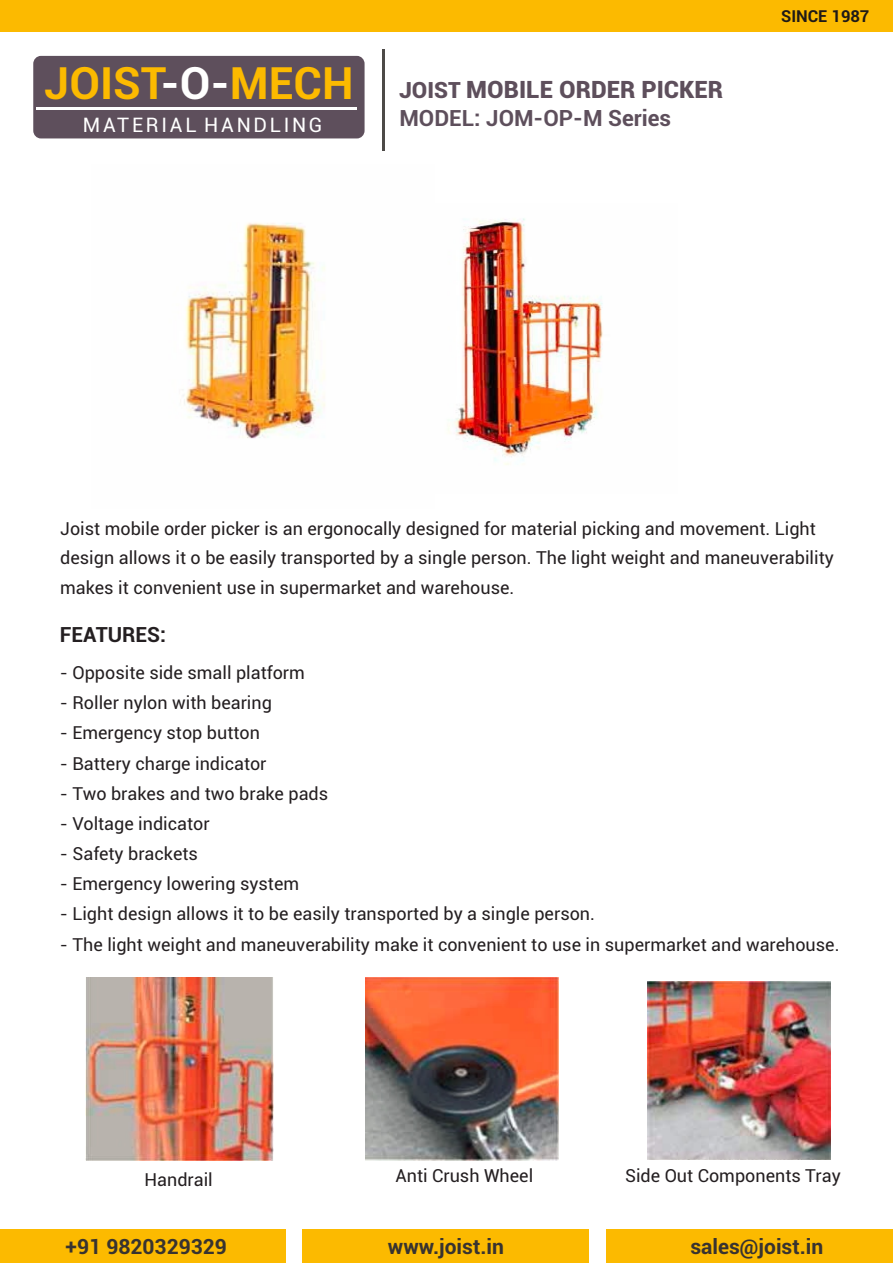
<style>
.page{position:relative;width:894px;height:1263px;background:#fff}
.page>*{position:absolute;margin:0;border:0;box-sizing:border-box;transform-origin:0 0}
.t1{font:700 44.55px "Roboto";color:#fcba00}
.t2{font:30px "Roboto";letter-spacing:.135em;color:#fff}
.t3{font:24px "Roboto Bk";color:#5e4f5c}
.t4{font:700 22.5px "Roboto";color:#5e4f5c}
.t5{font:700 21px "Roboto";color:#383330}
.t6{font:700 21px "Roboto";color:#241f21}
.t7{font:20.1px "Roboto";letter-spacing:.135em;color:#fff}
.t8{font:18px/29.4px "Roboto";color:#241f21}
.t9{font:700 16.5px "Roboto";color:#1f1a17}
.s1{color:#fff}
.s2{font-size:22.5px}
</style>
<div class="page">
<div style="left:0;top:0;width:893px;height:32px;background:#fcba00"></div>
<hr style="left:382px;top:49px;width:3px;height:102px;background:#4d4a47">
<div style="left:0;top:1229px;width:286px;height:34px;background:#fcba00"></div>
<div style="left:303px;top:1229px;width:286px;height:34px;background:#fcba00"></div>
<div style="left:606px;top:1229px;width:286px;height:34px;background:#fcba00"></div>
<div style="left:33px;top:56px;width:332px;height:82px;background:#5e4f5c;border-radius:8px"></div>
<hr style="left:36px;top:107px;width:320px;height:2px;background:#fff">
<img style="left:182px;top:222px;width:143px;height:217px">
<img style="left:448px;top:218px;width:155px;height:247px">
<img style="left:86px;top:977px;width:187px;height:184px">
<img style="left:366px;top:977px;width:192px;height:184px">
<img style="left:647px;top:981px;width:183px;height:178px">
<h1 class="t1" style="left:45px;top:66px;width:310px">JOIST<span class="s1">-O-</span>MECH</h1>
<p class="t7" style="left:83px;top:117px;width:241px">MATERIAL HANDLING</p>
<h3 class="t3" style="left:399px;top:80px;width:325px"><span class="s2">JOIST</span> MOBILE ORDER PICKER</h3>
<p class="t4" style="left:399px;top:109px;width:273px">MODEL: JOM-OP-M Series</p>
<h2 class="t2" style="left:41px;top:117px;width:360px">MATERIAL HANDLING</h2>
<p class="t9" style="left:781px;top:10px;width:90px">SINCE 1987</p>
<p class="t8" style="left:60px;top:516px;width:775px">Joist mobile order picker is an ergonocally designed for material picking and movement. Light design allows it o be easily transported by a single person. The light weight and maneuverability makes it convenient use in supermarket and warehouse.</p>
<p class="t6" style="left:60px;top:626px;width:108px">FEATURES:</p>
<p class="t8" style="left:60px;top:660px;width:247px">- Opposite side small platform</p>
<p class="t8" style="left:60px;top:690px;width:214px">- Roller nylon with bearing</p>
<p class="t8" style="left:60px;top:720px;width:202px">- Emergency stop button</p>
<p class="t8" style="left:60px;top:750px;width:208px">- Battery charge indicator</p>
<p class="t8" style="left:60px;top:781px;width:270px">- Two brakes and two brake pads</p>
<p class="t8" style="left:60px;top:811px;width:151px">- Voltage indicator</p>
<p class="t8" style="left:60px;top:841px;width:140px">- Safety brackets</p>
<p class="t8" style="left:60px;top:871px;width:241px">- Emergency lowering system</p>
<p class="t8" style="left:60px;top:901px;width:537px">- Light design allows it to be easily transported by a single person.</p>
<p class="t8" style="left:60px;top:931px;width:781px">- The light weight and maneuverability make it convenient to use in supermarket and warehouse.</p>
<p class="t8" style="left:145px;top:1167px;width:70px">Handrail</p>
<p class="t8" style="left:395px;top:1163px;width:139px">Anti Crush Wheel</p>
<p class="t8" style="left:625px;top:1163px;width:217px">Side Out Components Tray</p>
<p class="t5" style="left:66px;top:1238px;width:163px">+91 9820329329</p>
<p class="t5" style="left:388px;top:1238px;width:117px">www.joist.in</p>
<p class="t5" style="left:690px;top:1238px;width:134px">sales@joist.in</p>
</div>
